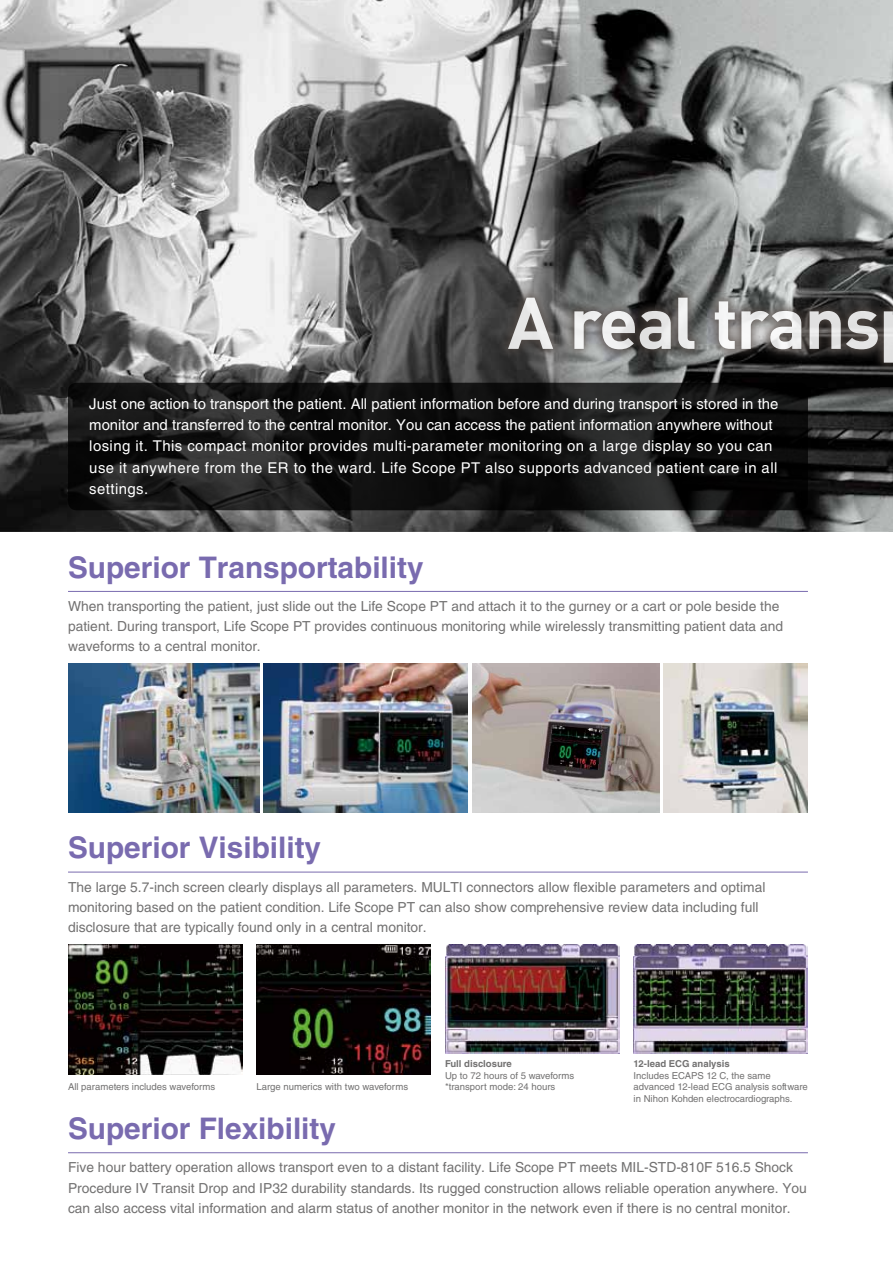
<style>
.page{position:relative;width:893px;height:1263px;background:#fff}
.page>*{position:absolute;margin:0;border:0;box-sizing:border-box;transform-origin:0 0}
.t1{font:700 72px "DIN";letter-spacing:-.025em;color:#fff}
.t2{font:700 29.7px "Helvetica LT Std";color:#796baf}
.t3{font:14.85px/21.3px "Helvetica LT Std";color:#fff}
.t4{font:13.8px/20.2px "Helvetica LT Std";color:#727171}
.t5{font:9.6px/11.7px "Helvetica LT Std";color:#727171}
.t6{font:700 9.6px "Helvetica LT Std";color:#727171}
</style>
<div class="page">
<img style="left:0;top:0;width:893px;height:531px">
<svg style="left:497px;top:286px;width:396px;height:88px;background:#575654"></svg>
<hr style="left:68px;top:1152px;width:740px;height:1px;background:#796baf">
<svg style="left:68px;top:383px;width:740px;height:127px;background:#141514"></svg>
<hr style="left:68px;top:591px;width:740px;height:1px;background:#796baf">
<img style="left:663px;top:663px;width:145px;height:149px">
<img style="left:264px;top:663px;width:204px;height:149px">
<img style="left:68px;top:663px;width:191px;height:149px">
<img style="left:472px;top:663px;width:187px;height:149px">
<hr style="left:68px;top:872px;width:740px;height:1px;background:#796baf">
<img style="left:68px;top:944px;width:174px;height:131px">
<img style="left:257px;top:944px;width:174px;height:131px">
<img style="left:445px;top:944px;width:174px;height:109px">
<img style="left:634px;top:944px;width:174px;height:109px">
<h1 class="t1" style="left:508px;top:276px;width:374px">A real trans</h1>
<p class="t3" style="left:89px;top:393px;width:691px">Just one action to transport the patient. All patient information before and during transport is stored in the monitor and transferred to the central monitor. You can access the patient information anywhere without losing it. This compact monitor provides multi-parameter monitoring on a large display so you can use it anywhere from the ER to the ward. Life Scope PT also supports advanced patient care in all settings.</p>
<h2 class="t2" style="left:68px;top:549px;width:357px">Superior Transportability</h2>
<p class="t4" style="left:68px;top:596px;width:717px">When transporting the patient, just slide out the Life Scope PT and attach it to the gurney or a cart or pole beside the patient. During transport, Life Scope PT provides continuous monitoring while wirelessly transmitting patient data and waveforms to a central monitor.</p>
<h2 class="t2" style="left:68px;top:830px;width:255px">Superior Visibility</h2>
<p class="t4" style="left:68px;top:877px;width:699px">The large 5.7-inch screen clearly displays all parameters. MULTI connectors allow flexible parameters and optimal monitoring based on the patient condition. Life Scope PT can also show comprehensive review data including full disclosure that are typically found only in a central monitor.</p>
<p class="t5" style="left:68px;top:1081px;width:149px">All parameters includes waveforms</p>
<p class="t5" style="left:257px;top:1081px;width:153px">Large numerics with two waveforms</p>
<p class="t6" style="left:445px;top:1057px;width:68px">Full disclosure</p>
<p class="t5" style="left:445px;top:1069px;width:131px">Up to 72 hours of 5 waveforms *transport mode: 24 hours</p>
<p class="t6" style="left:634px;top:1057px;width:98px">12-lead ECG analysis</p>
<p class="t5" style="left:634px;top:1069px;width:176px">Includes ECAPS 12 C, the same advanced 12-lead ECG analysis software in Nihon Kohden electrocardiographs.</p>
<h2 class="t2" style="left:68px;top:1110px;width:269px">Superior Flexibility</h2>
<p class="t4" style="left:68px;top:1157px;width:740px">Five hour battery operation allows transport even to a distant facility. Life Scope PT meets MIL-STD-810F 516.5 Shock<br>Procedure IV Transit Drop and IP32 durability standards. Its rugged construction allows reliable operation anywhere. You can also access vital information and alarm status of another monitor in the network even if there is no central monitor.</p>
</div>
